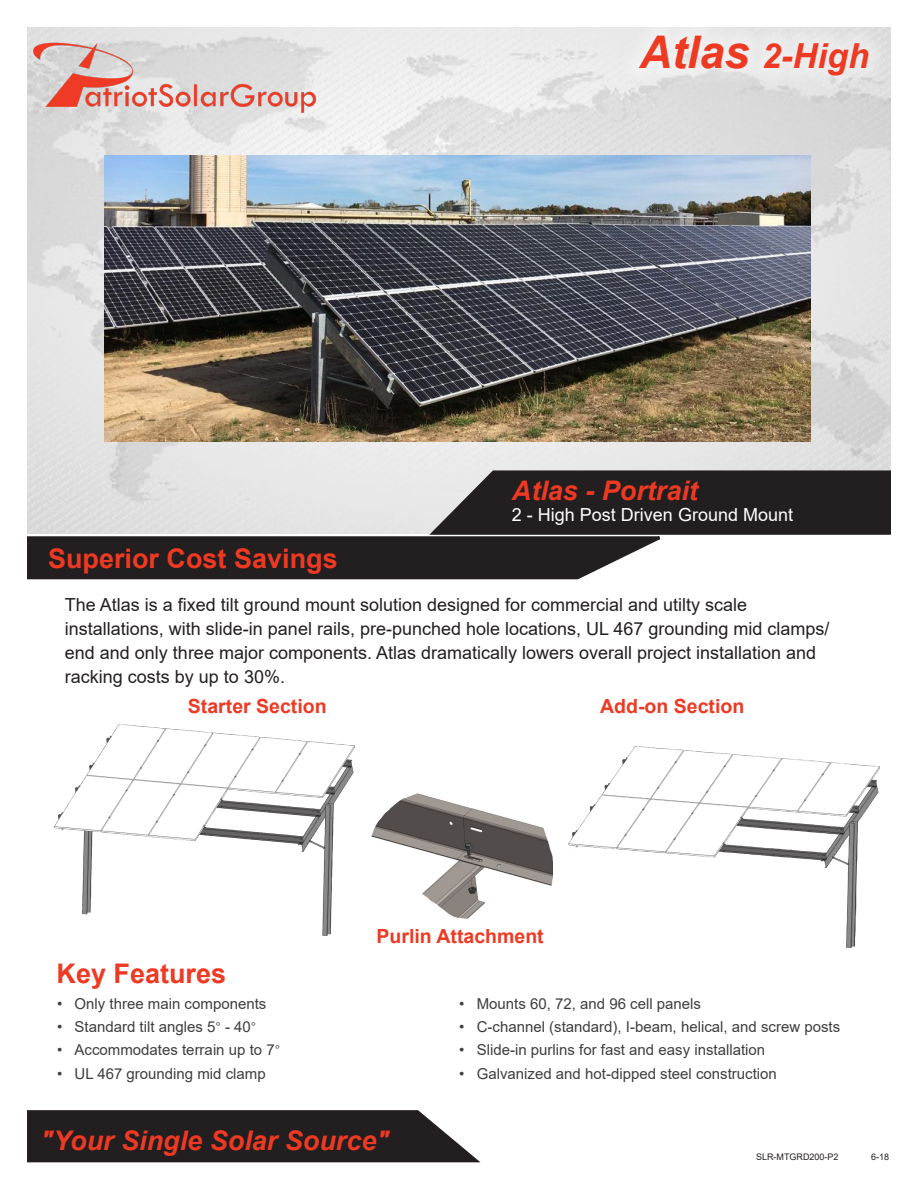
<style>
.page{position:relative;width:918px;height:1188px;background:#fff}
.page>*{position:absolute;margin:0;border:0;box-sizing:border-box;transform-origin:0 0}
.t1{font:italic 700 34.5px "Arial";color:#ee3923}
.t2{font:italic 700 27px "Arial";color:#ee3923}
.t3{font:700 27px "Arial";color:#ee3923}
.t4{font:700 19.5px "Arial";color:#ee3923}
.t5{font:18px/24px "Arial";color:#231f20}
.t6{font:18px "Arial";color:#fff}
.t7{font:15px "Arial";color:#3e3e3f}
.t8{font:9px "Arial";color:#231f20}
.s1{font-size:45px}
.s2{font-size:13.5px;color:#57585a}
</style>
<div class="page">
<img style="left:27px;top:27px;width:864px;height:442px">
<svg style="left:27px;top:1110px;width:453px;height:52px;background:#322e2f"></svg>
<img style="left:31px;top:37px;width:287px;height:81px">
<svg style="left:27px;top:469px;width:864px;height:111px;background:#7c7a7a"></svg>
<div style="left:622px;top:19px;width:263px;height:72px;background:#fff;opacity:.75"></div>
<img style="left:55px;top:725px;width:299px;height:210px">
<img style="left:569px;top:747px;width:311px;height:200px">
<img style="left:371px;top:793px;width:182px;height:126px">
<img style="left:105px;top:155px;width:706px;height:287px">
<p class="t1" style="left:639px;top:32px;width:231px"><span class="s1">Atlas</span> 2-High</p>
<p class="t2" style="left:512px;top:472px;width:188px">Atlas - Portrait</p>
<p class="t6" style="left:512px;top:502px;width:283px">2 - High Post Driven Ground Mount</p>
<p class="t3" style="left:48px;top:539px;width:291px">Superior Cost Savings</p>
<p class="t5" style="left:65px;top:592px;width:684px">The Atlas is a fixed tilt ground mount solution designed for commercial and utilty scale</p>
<p class="t5" style="left:65px;top:616px;width:766px">installations, with slide-in panel rails, pre-punched hole locations, UL 467 grounding mid clamps/ end and only three major components. Atlas dramatically lowers overall project installation and</p>
<p class="t5" style="left:65px;top:664px;width:222px">racking costs by up to 30%.</p>
<p class="t4" style="left:188px;top:692px;width:140px">Starter Section</p>
<p class="t4" style="left:600px;top:692px;width:146px">Add-on Section</p>
<p class="t3" style="left:57px;top:955px;width:171px">Key Features</p>
<p class="t7" style="left:57px;top:993px;width:211px">• Only three main components</p>
<p class="t7" style="left:57px;top:1016px;width:201px">• Standard tilt angles 5<span class="s2">°</span> - 40<span class="s2">°</span></p>
<p class="t7" style="left:57px;top:1040px;width:224px">• Accommodates terrain up to 7<span class="s2">°</span></p>
<p class="t7" style="left:57px;top:1063px;width:210px">• UL 467 grounding mid clamp</p>
<p class="t4" style="left:377px;top:922px;width:169px">Purlin Attachment</p>
<p class="t7" style="left:459px;top:993px;width:243px">• Mounts 60, 72, and 96 cell panels</p>
<p class="t7" style="left:459px;top:1016px;width:382px">• C-channel (standard), I-beam, helical, and screw posts</p>
<p class="t7" style="left:459px;top:1040px;width:307px">• Slide-in purlins for fast and easy installation</p>
<p class="t7" style="left:459px;top:1063px;width:319px">• Galvanized and hot-dipped steel construction</p>
<p class="t2" style="left:40px;top:1122px;width:350px">"Your Single Solar Source"</p>
<p class="t8" style="left:756px;top:1151px;width:84px">SLR-MTGRD200-P2</p>
<p class="t8" style="left:871px;top:1151px;width:20px">6-18</p>
</div>
